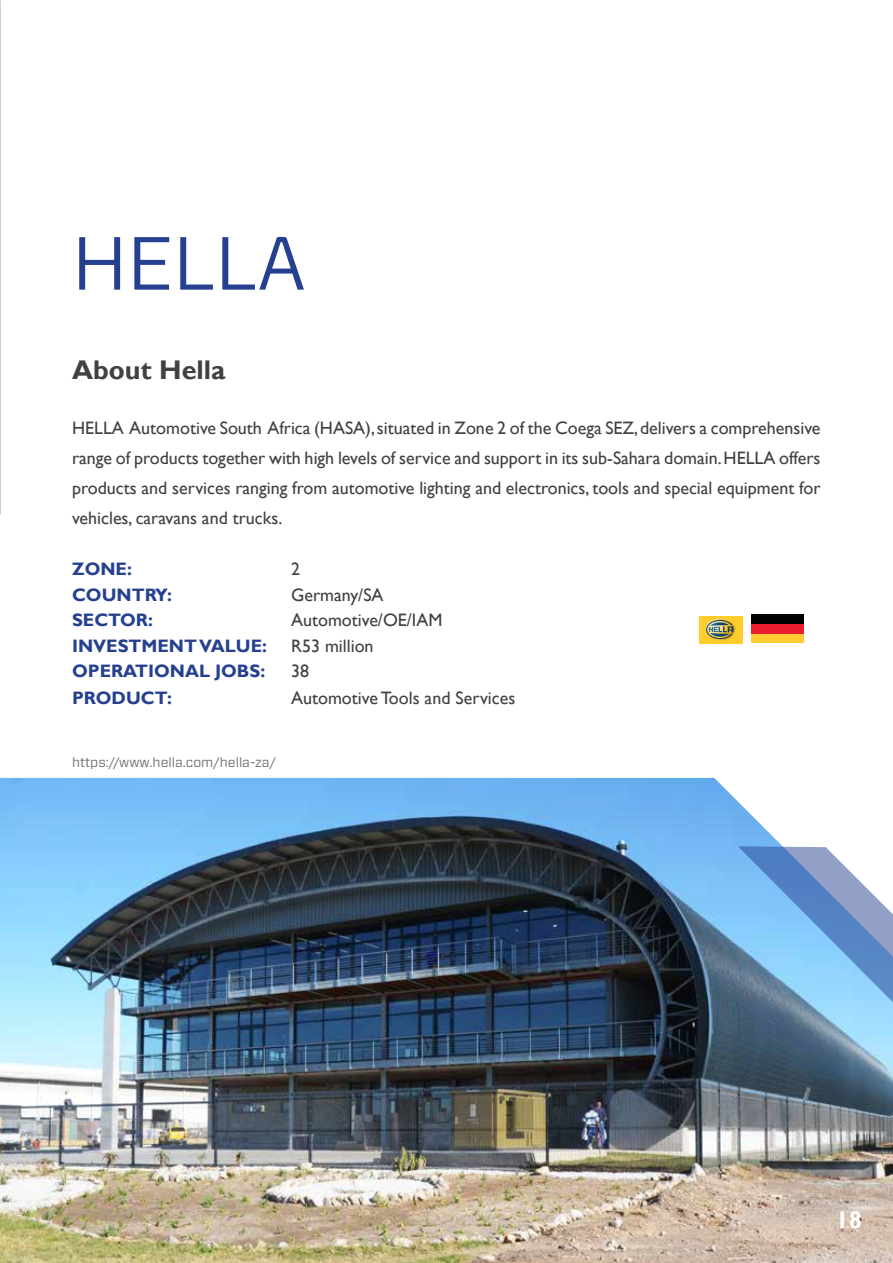
<style>
.page{position:relative;width:893px;height:1263px;background:#fff}
.page>*{position:absolute;margin:0;border:0;box-sizing:border-box;transform-origin:0 0}
.t1{font:75px "Vitesse Sans";color:#25408f}
.t2{font:700 27px "Gill Sans";color:#414042}
.t3{font:700 24px "Gill Sans";color:#fff}
.t4{font:18px/30px "Gill Sans";color:#414042;text-align:justify}
.t5{font:700 18px "Gill Sans";color:#25408f}
.t6{font:13.5px "Vitesse Sans";color:#6d6e71}
</style>
<div class="page">
<img style="left:0;top:778px;width:893px;height:485px">
<svg style="left:738px;top:846px;width:155px;height:156px;background:#84b1dd"></svg>
<div style="left:699px;top:616px;width:44px;height:27px;background:#ffcc29"></div>
<svg style="left:705px;top:618px;width:30px;height:22px"></svg>
<div style="left:751px;top:615px;width:52px;height:9px;background:#000"></div>
<div style="left:751px;top:634px;width:52px;height:9px;background:#ffcc31"></div>
<div style="left:751px;top:624px;width:52px;height:10px;background:#ed1c2e"></div>
<h1 class="t1" style="left:72px;top:213px;width:235px">HELLA</h1>
<h2 class="t2" style="left:72px;top:353px;width:155px">About Hella</h2>
<p class="t4" style="left:72px;top:413px;width:750px">HELLA Automotive South Africa (HASA), situated in Zone 2 of the Coega SEZ, delivers a comprehensive range of products together with high levels of service and support in its sub-Sahara domain. HELLA offers products and services ranging from automotive lighting and electronics, tools and special equipment for vehicles, caravans and trucks.</p>
<p class="t5" style="left:72px;top:558px;width:61px">ZONE:</p>
<p class="t4" style="left:291px;top:554px;width:10px">2</p>
<p class="t5" style="left:72px;top:584px;width:102px">COUNTRY:</p>
<p class="t4" style="left:291px;top:580px;width:94px">Germany/SA</p>
<p class="t5" style="left:72px;top:609px;width:82px">SECTOR:</p>
<p class="t4" style="left:291px;top:605px;width:153px">Automotive/OE/IAM</p>
<p class="t5" style="left:72px;top:635px;width:196px">INVESTMENT VALUE:</p>
<p class="t4" style="left:291px;top:631px;width:84px">R53 million</p>
<p class="t5" style="left:72px;top:660px;width:195px">OPERATIONAL JOBS:</p>
<p class="t4" style="left:291px;top:656px;width:19px">38</p>
<p class="t5" style="left:72px;top:687px;width:101px">PRODUCT:</p>
<p class="t4" style="left:291px;top:683px;width:226px">Automotive Tools and Services</p>
<p class="t6" style="left:72px;top:753px;width:206px">https://www.hella.com/hella-za/</p>
<h3 class="t3" style="left:836px;top:1206px;width:28px">18</h3>
</div>
